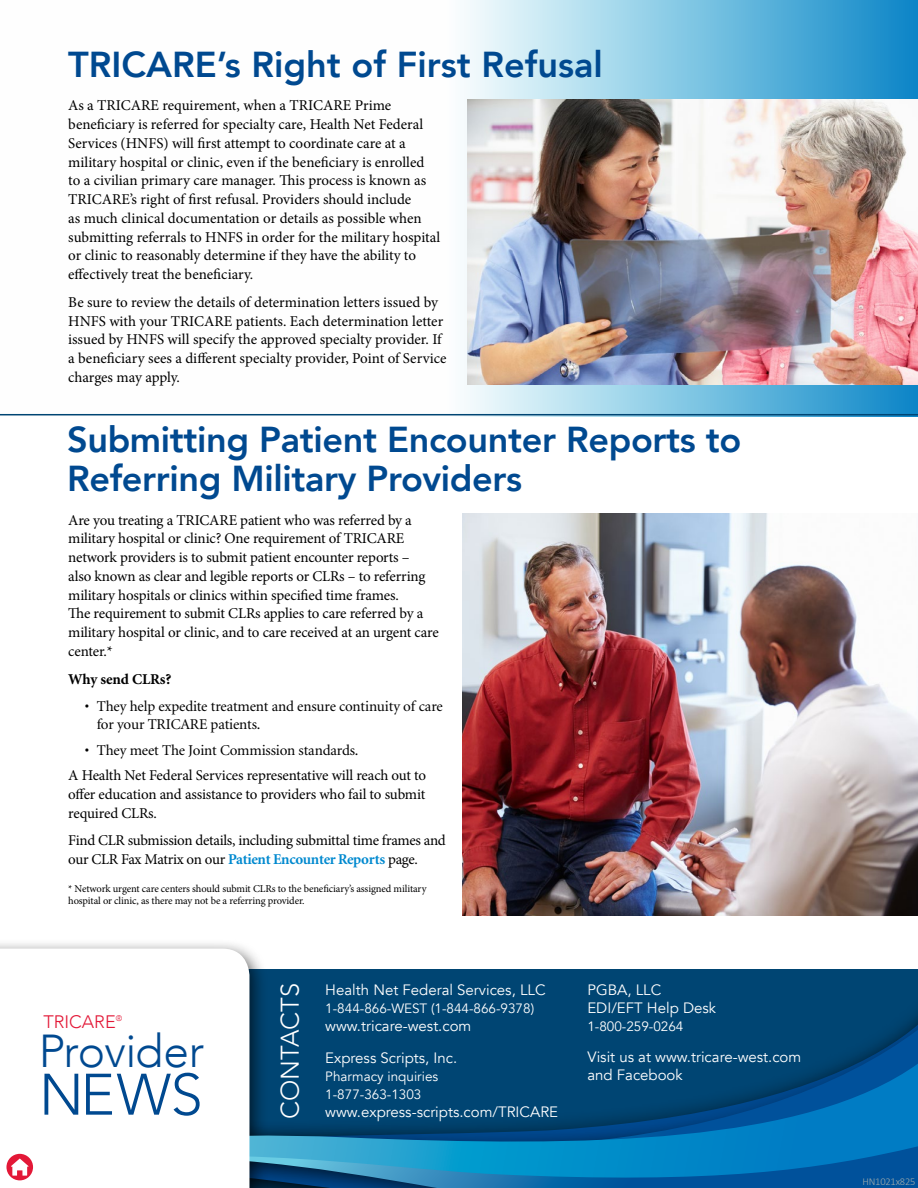
<style>
.page{position:relative;width:918px;height:1188px;background:#fff}
.page>*{position:absolute;margin:0;border:0;box-sizing:border-box;transform-origin:0 0}
.t1{font:300 57.9px "Avenir";color:#004990}
.t2{font:300 46.05px "Avenir";letter-spacing:-.02em;color:#004990}
.t3{font:800 36px/39px "Avenir";letter-spacing:-.01em;color:#004990}
.t4{font:300 25.5px "Avenir";color:#fff}
.t5{font:300 18px "Avenir";color:#e31837}
.t6{font:15px/18.8px "Minion Pro";letter-spacing:-.005em;color:#000}
.t7{font:15px/18px "Avenir";color:#fff}
.t8{font:15px/18px "Minion";letter-spacing:-.01em;color:#000}
.t9{font:700 15px "Minion Pro";letter-spacing:-.01em;color:#000}
.t10{font:13.5px/18px "Avenir";color:#fff}
.t11{font:10.5px/12px "Minion Pro";letter-spacing:-.01em;color:#000}
.t12{font:300 10.5px "Calibri";letter-spacing:-.02em;color:#a1abab}
.t13{font:300 8.1px "Avenir";color:#e31837}
.s1{font-family:"Minion";font-weight:700;color:#0089cf}
</style>
<div class="page">
<svg style="left:0;top:0;width:918px;height:416px"></svg>
<div style="left:0;top:945px;width:918px;height:243px;background:#000;opacity:.54"></div>
<div style="left:0;top:976px;width:918px;height:212px;background:#004573"></div>
<hr style="left:0;top:414px;width:918px;height:1px;background:#004573">
<div style="left:0;top:939px;width:269px;height:249px;background:#000;opacity:.65"></div>
<img style="left:468px;top:99px;width:450px;height:285px">
<img style="left:463px;top:514px;width:455px;height:402px">
<svg style="left:249px;top:1030px;width:669px;height:158px"></svg>
<svg style="left:249px;top:1064px;width:669px;height:121px"></svg>
<div style="left:0;top:949px;width:249px;height:239px;background:#fff"></div>
<div style="left:6px;top:1154px;width:27px;height:26px;background:#e31837;border-radius:50%"></div>
<svg style="left:11px;top:1159px;width:18px;height:17px"></svg>
<p class="t3" style="left:68px;top:45px;width:536px">TRICARE’s Right of First Refusal</p>
<p class="t6" style="left:68px;top:96px;width:374px">As a TRICARE requirement, when a TRICARE Prime benefciary is referred for specialty care, Health Net Federal Services (HNFS) will frst attempt to coordinate care at a military hospital or clinic, even if the benefciary is enrolled to a civilian primary care manager. Tis process is known as TRICARE’s right of frst refusal. Providers should include<br>as much clinical documentation or details as possible when submitting referrals to HNFS in order for the military hospital or clinic to reasonably determine if they have the ability to efectively treat the benefciary.</p>
<p class="t6" style="left:68px;top:293px;width:380px">Be sure to review the details of determination letters issued by HNFS with your TRICARE patients. Each determination letter issued by HNFS will specify the approved specialty provider. If a benefciary sees a diferent specialty provider, Point of Service charges may apply.</p>
<p class="t3" style="left:67px;top:420px;width:676px">Submitting Patient Encounter Reports to<br>Referring Military Providers</p>
<p class="t6" style="left:68px;top:511px;width:372px">Are you treating a TRICARE patient who was referred by a military hospital or clinic? One requirement of TRICARE network providers is to submit patient encounter reports –<br>also known as clear and legible reports or CLRs – to referring military hospitals or clinics within specifed time frames.<br>Te requirement to submit CLRs applies to care referred by a military hospital or clinic, and to care received at an urgent care center.*</p>
<p class="t9" style="left:68px;top:669px;width:105px">Why send CLRs?</p>
<p class="t8" style="left:97px;top:698px;width:348px;text-indent:-12px">• They help expedite treatment and ensure continuity of care for your TRICARE patients.</p>
<p class="t8" style="left:85px;top:741px;width:275px">• They meet The Joint Commission standards.</p>
<p class="t6" style="left:68px;top:766px;width:360px;text-align:justify">A Health Net Federal Services representative will reach out to ofer education and assistance to providers who fail to submit required CLRs.</p>
<p class="t6" style="left:68px;top:831px;width:379px">Find CLR submission details, including submittal time frames and our CLR Fax Matrix on our <span class="s1">Patient Encounter Reports</span> page.</p>
<p class="t11" style="left:68px;top:883px;width:360px">* Network urgent care centers should submit CLRs to the benefciary’s assigned military hospital or clinic, as there may not be a referring provider.</p>
<p class="t5" style="left:43px;top:1011px;width:74px">TRICARE</p>
<p class="t13" style="left:116px;top:1013px;width:8px">®</p>
<p class="t2" style="left:39px;top:1024px;width:167px">Provider</p>
<p class="t1" style="left:39px;top:1060px;width:165px">NEWS</p>
<p class="t4" style="left:275px;top:1119px;width:138px;rotate:-90deg">CONTACTS</p>
<p class="t7" style="left:325px;top:981px;width:222px">Health Net Federal Services, LLC</p>
<p class="t10" style="left:325px;top:1000px;width:210px">1-844-866-WEST (1-844-866-9378)</p>
<p class="t7" style="left:325px;top:1017px;width:148px">www.tricare-west.com</p>
<p class="t7" style="left:325px;top:1049px;width:134px">Express Scripts, Inc.</p>
<p class="t10" style="left:325px;top:1068px;width:114px">Pharmacy inquiries<br>1-877-363-1303</p>
<p class="t7" style="left:325px;top:1103px;width:234px">www.express-scripts.com/TRICARE</p>
<p class="t7" style="left:587px;top:981px;width:130px">PGBA, LLC<br>EDI/EFT Help Desk</p>
<p class="t10" style="left:587px;top:1018px;width:98px">1-800-259-0264</p>
<p class="t7" style="left:587px;top:1048px;width:215px">Visit us at www.tricare-west.com and Facebook</p>
<p class="t12" style="left:862px;top:1175px;width:54px">HN1021x825</p>
</div>
